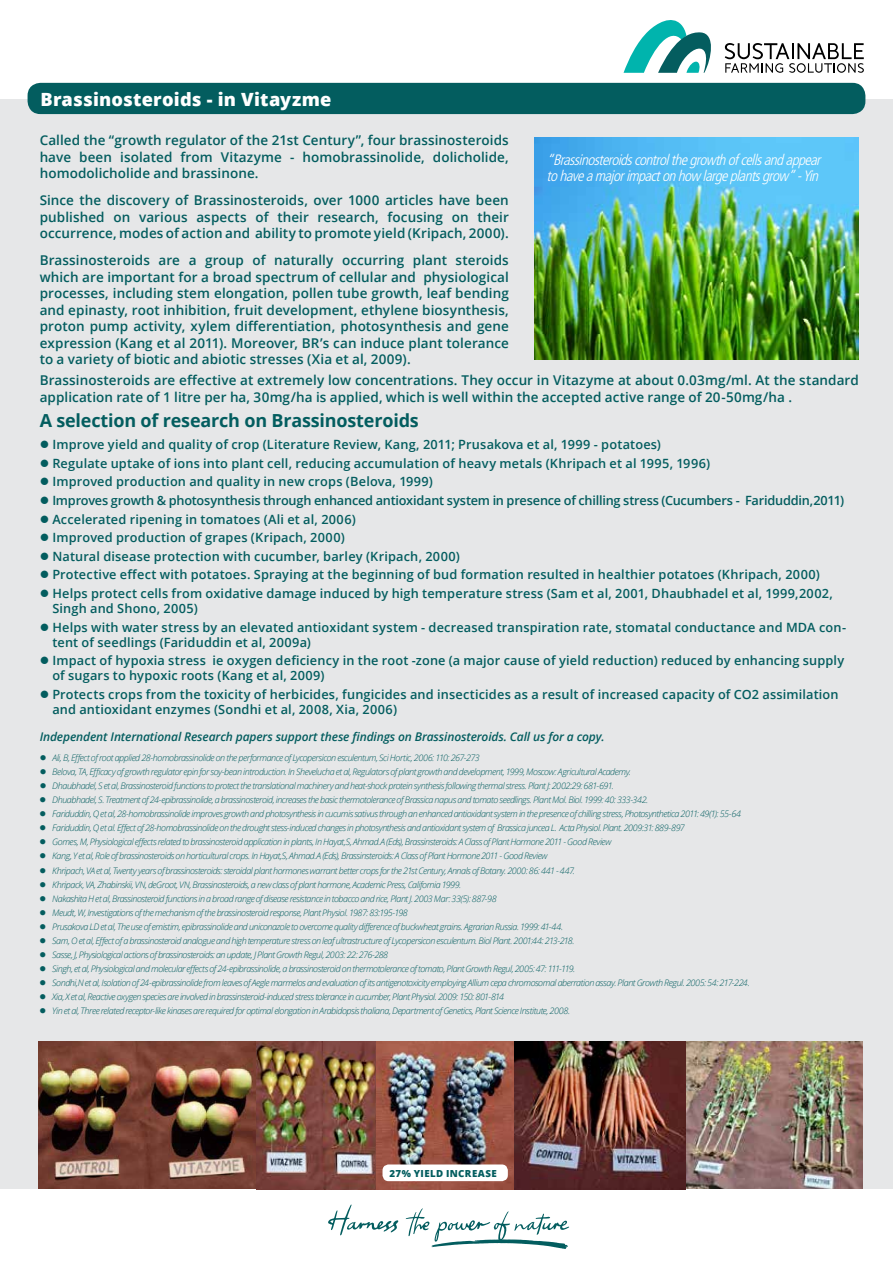
<style>
.page{position:relative;width:893px;height:1263px;background:#fff}
.page>*{position:absolute;margin:0;border:0;box-sizing:border-box;transform-origin:0 0}
.t1{font:800 18.15px "Open Sans";letter-spacing:.01em;color:#fff}
.t2{font:700 18px "Open Sans";letter-spacing:-.01em;color:#035d5f}
.t3{font:italic 300 condensed 15px/16.5px "Frutiger LT Std";color:#fff}
.t4{font:600 13.5px/16.5px "Open Sans";letter-spacing:.005em;color:#035d5f;text-align:justify}
.t5{font:600 12.75px/18.6px "Open Sans";letter-spacing:.01em;color:#035d5f}
.t6{font:italic 600 12px "Open Sans";letter-spacing:-.01em;color:#035d5f}
.t7{font:800 9.75px "Open Sans";letter-spacing:.045em;color:#035d5f}
.t8{font:italic 300 9px/14.1px "Open Sans";letter-spacing:-.05em;color:#035d5f}
</style>
<div class="page">
<div style="left:0;top:99px;width:893px;height:1089px;background:#e6e7e8"></div>
<svg style="left:725px;top:43px;width:139px;height:30px"></svg>
<svg style="left:624px;top:20px;width:87px;height:53px"></svg>
<svg style="left:328px;top:1204px;width:71px;height:31px"></svg>
<svg style="left:406px;top:1208px;width:163px;height:41px"></svg>
<div style="left:28px;top:83px;width:837px;height:31px;background:#035d5f;border-radius:13px"></div>
<img style="left:534px;top:138px;width:325px;height:221px">
<img style="left:513px;top:1041px;width:349px;height:148px">
<img style="left:39px;top:1041px;width:338px;height:148px">
<img style="left:377px;top:1041px;width:136px;height:148px">
<div style="left:382px;top:1164px;width:126px;height:17px;background:#fff;border-radius:6px"></div>
<h1 class="t1" style="left:40px;top:85px;width:292px">Brassinosteroids - in Vitayzme</h1>
<h3 class="t4" style="left:40px;top:132px;width:471px">Called the “growth regulator of the 21st Century”, four brassinosteroids have been isolated from Vitazyme - homobrassinolide, dolicholide, homodolicholide and brassinone.</h3>
<h3 class="t4" style="left:40px;top:192px;width:471px">Since the discovery of Brassinosteroids, over 1000 articles have been published on various aspects of their research, focusing on their occurrence, modes of action and ability to promote yield (Kripach, 2000).</h3>
<p class="t4" style="left:40px;top:252px;width:471px">Brassinosteroids are a group of naturally occurring plant steroids which are important for a broad spectrum of cellular and physiological processes, including stem elongation, pollen tube growth, leaf bending and epinasty, root inhibition, fruit development, ethylene biosynthesis, proton pump activity, xylem differentiation, photosynthesis and gene expression (Kang et al 2011). Moreover, BR’s can induce plant tolerance to a variety of biotic and abiotic stresses (Xia et al, 2009).</p>
<h3 class="t3" style="left:546px;top:152px;width:280px">“Brassinosteroidscontrolthegrowthofcellsandappear tohaveamajorimpactonhow largeplantsgrow”-Yin</h3>
<p class="t4" style="left:40px;top:372px;width:821px">Brassinosteroids are effective at extremely low concentrations. They occur in Vitazyme at about 0.03mg/ml. At the standard application rate of 1 litre per ha, 30mg/ha is applied, which is well within the accepted active range of 20-50mg/ha .</p>
<h2 class="t2" style="left:40px;top:407px;width:381px">A selection of research on Brassinosteroids</h2>
<p class="t5" style="left:52px;top:435px;width:793px">Improve yield and quality of crop (Literature Review, Kang, 2011; Prusakova et al, 1999 - potatoes)<br>Regulate uptake of ions into plant cell, reducing accumulation of heavy metals (Khripach et al 1995, 1996)<br>Improved production and quality in new crops (Belova, 1999)<br>Improves growth &amp; photosynthesis through enhanced antioxidant system in presence of chilling stress (Cucumbers - Fariduddin,2011)<br>Accelerated ripening in tomatoes (Ali et al, 2006)<br>Improved production of grapes (Kripach, 2000)<br>Natural disease protection with cucumber, barley (Kripach, 2000)<br>Protective effect with potatoes. Spraying at the beginning of bud formation resulted in healthier potatoes (Khripach, 2000)<br>Helps protect cells from oxidative damage induced by high temperature stress (Sam et al, 2001, Dhaubhadel et al, 1999,2002,</p>
<h3 class="t5" style="left:52px;top:599px;width:795px">Singh and Shono, 2005)<br>Helps with water stress by an elevated antioxidant system - decreased transpiration rate, stomatal conductance and MDA con-</h3>
<h3 class="t5" style="left:52px;top:632px;width:793px">tent of seedlings (Fariduddin et al, 2009a)<br>Impact of hypoxia stress ie oxygen deficiency in the root -zone (a major cause of yield reduction) reduced by enhancing supply</h3>
<h3 class="t5" style="left:52px;top:666px;width:788px">of sugars to hypoxic roots (Kang et al, 2009)<br>Protects crops from the toxicity of herbicides, fungicides and insecticides as a result of increased capacity of CO2 assimilation</h3>
<h3 class="t5" style="left:52px;top:699px;width:346px">and antioxidant enzymes (Sondhi et al, 2008, Xia, 2006)</h3>
<h3 class="t6" style="left:40px;top:729px;width:567px">Independent International Research papers support these findings on Brassinosteroids. Call us for a copy.</h3>
<p class="t8" style="left:52px;top:750px;width:699px">Ali, B, Effect of root applied 28-homobrassinolide on the performance of Lycopersicon esculentum, Sci Hortic, 2006: 110: 267-273<br>Belova, TA, Efficacy of growth regulator epin for soy-bean introduction. In Shevelucha et al, Regulators of plant growth and development, 1999, Moscow: Agricultural Academy.<br>Dhaubhadel, S et al, Brassinosteroid functions to protect the translational machinery and heat-shock protein synthesis following thermal stress. Plant J: 2002:29: 681-691.<br>Dhuabhadel, S. Treatment of 24-epibrassinolide, a brassinosteroid, increases the basic thermotolerance of Brassica napus and tomato seedlings. Plant Mol. Biol. 1999: 40: 333-342.<br>Fariduddin, Q et al, 28-homobrassinolide improves growth and photosynthesis in cucumis sativus through an enhanced antioxidant system in the presence of chilling stress, Photosynthetica 2011: 49(1): 55-64<br>Fariduddin, Q et al. Effect of 28-homobrassinolide on the drought stess-induced changes in photosynthesis and antioxidant system of Brassica juncea L. Acta Physiol. Plant. 2009:31: 889-897<br>Gomes, M, Physiological effects related to brassinosteroid application in plants, In Hayat,S, Ahmad.A (Eds), Brassinsteroids: A Class of Plant Hormone 2011 - Good Review<br>Kang, Y et al, Role of brassinosteroids on horticultural crops. In Hayat,S, Ahmad.A (Eds), Brassinsteroids: A Class of Plant Hormone 2011 - Good Review<br>Khripach, VA et al, Twenty years of brassinosteroids: steroidal plant hormones warrant better crops for the 21st Century, Annals of Botany. 2000: 86: 441 - 447.<br>Khripack, VA, Zhabinskii, VN, deGroot, VN, Brassinosteroids, a new class of plant hormone, Academic Press, California 1999.<br>Nakashita H et al, Brassinosteroid functions in a broad range of disease resistance in tobacco and rice, Plant J. 2003 Mar: 33(5): 887-98<br>Meudt, W, Investigations of the mechanism of the brassinosteroid response, Plant Physiol. 1987: 83:195-198<br>Prusakova LD et al, The use of emistim, epibrassinolide and uniconazole to overcome quality difference of buckwheat grains. Agrarian Russia. 1999: 41-44.<br>Sam, O et al, Effect of a brassinosteroid analogue and high temperature stress on leaf ultrastructure of Lycopersicon esculentum. Biol Plant. 2001:44: 213-218.<br>Sasse, J, Physiological actions of brassinosteroids: an update, J Plant Growth Regul, 2003: 22: 276-288<br>Singh, et al, Physiological and molecular effects of 24-epibrassinolide, a brassinosteroid on thermotolerance of tomato, Plant Growth Regul, 2005: 47: 111-119.<br>Sondhi,N et al, Isolation of 24-epibrassinolide from leaves of Aegle marmelos and evaluation of its antigenotoxicity employing Allium cepa chromosomal aberration assay. Plant Growth Regul. 2005: 54: 217-224.<br>Xia, X et al, Reactive oxygen species are involved in brassinsteroid-induced stress tolerance in cucumber, Plant Physiol. 2009: 150: 801-814<br>Yin et al, Three related receptor-like kinases are required for optimal elongation in Arabidopsis thaliana, Department of Genetics, Plant Science Institute, 2008.</p>
<p class="t7" style="left:389px;top:1165px;width:109px">27% YIELD INCREASE</p>
</div>
